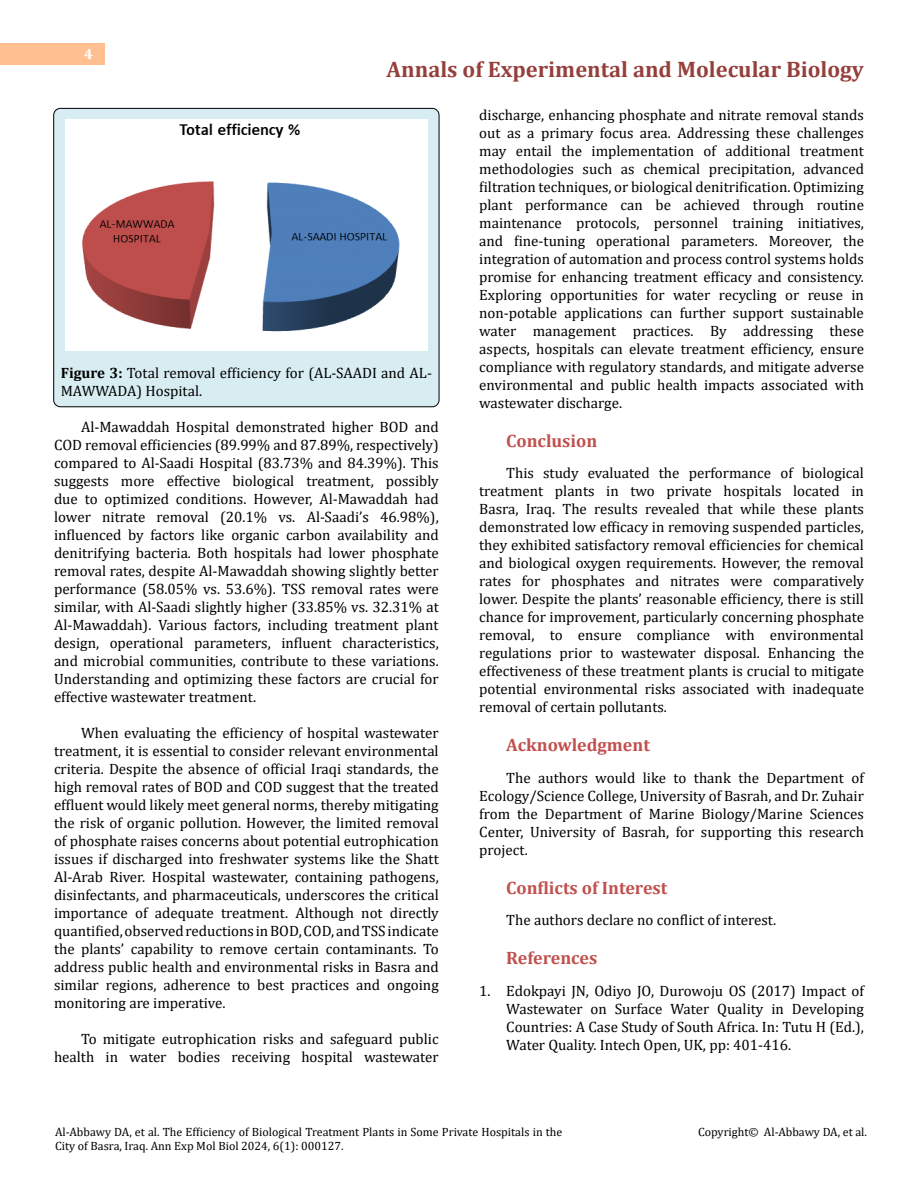
<style>
.page{position:relative;width:918px;height:1188px;background:#fff}
.page>*{position:absolute;margin:0;border:0;box-sizing:border-box;transform-origin:0 0}
.t1{font:700 22.5px "Cambria";color:#953f3c}
.t2{font:700 18px "Cambria";color:#c0504d}
.t3{font:15px/18px "Cambria";color:#000;text-align:justify}
.t4{font:700 15px "Cambria";color:#fff}
.t5{font:12px/14.4px "Cambria";color:#000}
.s1{font-weight:700}
</style>
<div class="page">
<div style="left:0;top:43px;width:105px;height:21px;background:#ffbf91"></div>
<div style="left:54px;top:108px;width:385px;height:299px;background:#d8edf2;border-radius:7px"></div>
<div style="left:53px;top:108px;width:386px;height:299px;border:1px solid #000;border-radius:7px"></div>
<img style="left:65px;top:120px;width:362px;height:231px">
<p class="t4" style="left:84px;top:44px;width:10px">4</p>
<h1 class="t1" style="left:387px;top:54px;width:479px">Annals of Experimental and Molecular Biology</h1>
<p class="t3" style="left:61px;top:364px;width:373px"><span class="s1">Figure 3:</span> Total removal efficiency for (AL-SAADI and AL-<br>MAWWADA) Hospital.</p>
<p class="t3" style="left:54px;top:418px;width:386px;text-indent:27px">Al-Mawaddah Hospital demonstrated higher BOD and COD removal efficiencies (89.99% and 87.89%, respectively) compared to Al-Saadi Hospital (83.73% and 84.39%). This suggests more effective biological treatment, possibly due to optimized conditions. However, Al-Mawaddah had lower nitrate removal (20.1% vs. Al-Saadi’s 46.98%), influenced by factors like organic carbon availability and denitrifying bacteria. Both hospitals had lower phosphate removal rates, despite Al-Mawaddah showing slightly better performance (58.05% vs. 53.6%). TSS removal rates were similar, with Al-Saadi slightly higher (33.85% vs. 32.31% at Al-Mawaddah). Various factors, including treatment plant design, operational parameters, influent characteristics, and microbial communities, contribute to these variations.<br>Understanding and optimizing these factors are crucial for effective wastewater treatment.</p>
<p class="t3" style="left:54px;top:724px;width:386px;text-indent:27px">When evaluating the efficiency of hospital wastewater treatment, it is essential to consider relevant environmental criteria. Despite the absence of official Iraqi standards, the high removal rates of BOD and COD suggest that the treated effluent would likely meet general norms, thereby mitigating the risk of organic pollution. However, the limited removal of phosphate raises concerns about potential eutrophication issues if discharged into freshwater systems like the Shatt Al-Arab River. Hospital wastewater, containing pathogens, disinfectants, and pharmaceuticals, underscores the critical importance of adequate treatment. Although not directly quantified, observed reductions in BOD, COD, and TSS indicate the plants’ capability to remove certain contaminants. To address public health and environmental risks in Basra and similar regions, adherence to best practices and ongoing monitoring are imperative.</p>
<p class="t3" style="left:54px;top:1030px;width:386px;text-align:right">To mitigate eutrophication risks and safeguard public health in water bodies receiving hospital wastewater</p>
<p class="t3" style="left:479px;top:105px;width:386px">discharge, enhancing phosphate and nitrate removal stands out as a primary focus area. Addressing these challenges may entail the implementation of additional treatment methodologies such as chemical precipitation, advanced filtration techniques, or biological denitrification. Optimizing plant performance can be achieved through routine maintenance protocols, personnel training initiatives, and fine-tuning operational parameters. Moreover, the integration of automation and process control systems holds promise for enhancing treatment efficacy and consistency.<br>Exploring opportunities for water recycling or reuse in non-potable applications can further support sustainable water management practices. By addressing these aspects, hospitals can elevate treatment efficiency, ensure compliance with regulatory standards, and mitigate adverse environmental and public health impacts associated with wastewater discharge.</p>
<p class="t2" style="left:506px;top:428px;width:93px">Conclusion</p>
<p class="t3" style="left:479px;top:464px;width:386px;text-indent:27px">This study evaluated the performance of biological treatment plants in two private hospitals located in Basra, Iraq. The results revealed that while these plants demonstrated low efficacy in removing suspended particles, they exhibited satisfactory removal efficiencies for chemical and biological oxygen requirements. However, the removal rates for phosphates and nitrates were comparatively lower. Despite the plants’ reasonable efficiency, there is still chance for improvement, particularly concerning phosphate removal, to ensure compliance with environmental regulations prior to wastewater disposal. Enhancing the effectiveness of these treatment plants is crucial to mitigate potential environmental risks associated with inadequate removal of certain pollutants.</p>
<p class="t2" style="left:506px;top:732px;width:145px">Acknowledgment</p>
<p class="t3" style="left:479px;top:768px;width:386px;text-indent:27px">The authors would like to thank the Department of Ecology/Science College, University of Basrah, and Dr. Zuhair from the Department of Marine Biology/Marine Sciences Center, University of Basrah, for supporting this research project.</p>
<p class="t2" style="left:506px;top:875px;width:163px">Conflicts of Interest</p>
<p class="t3" style="left:506px;top:911px;width:271px">The authors declare no conflict of interest.</p>
<p class="t2" style="left:506px;top:945px;width:93px">References</p>
<p class="t3" style="left:506px;top:981px;width:359px;text-indent:-27px">1. Edokpayi JN, Odiyo JO, Durowoju OS (2017) Impact of Wastewater on Surface Water Quality in Developing Countries: A Case Study of South Africa. In: Tutu H (Ed.), Water Quality. Intech Open, UK, pp: 401-416.</p>
<p class="t5" style="left:55px;top:1124px;width:509px">Al-Abbawy DA, et al. The Efficiency of Biological Treatment Plants in Some Private Hospitals in the<br>City of Basra, Iraq. Ann Exp Mol Biol 2024, 6(1): 000127.</p>
<p class="t5" style="left:698px;top:1124px;width:170px">Copyright© Al-Abbawy DA, et al.</p>
</div>
